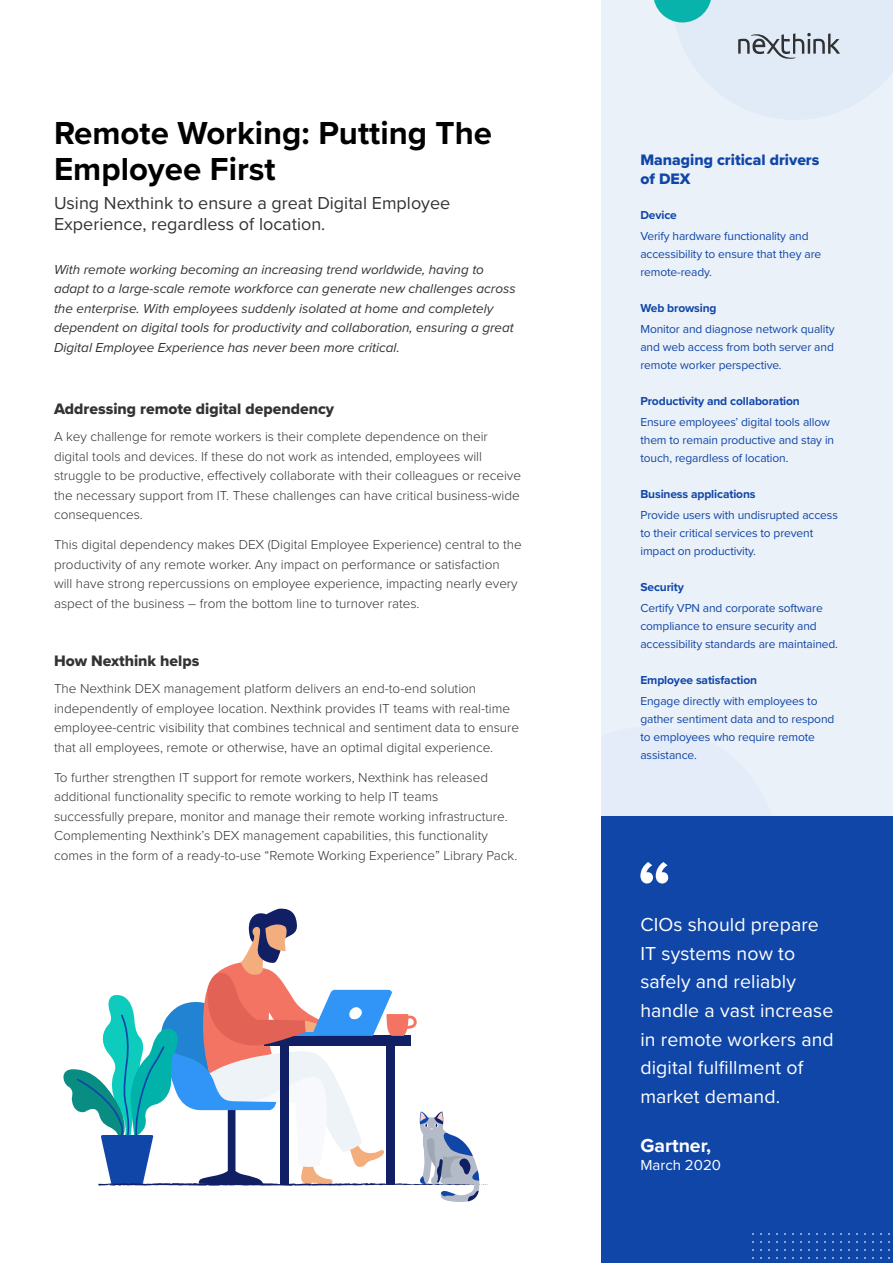
<style>
.page{position:relative;width:893px;height:1263px;background:#fff}
.page>*{position:absolute;margin:0;border:0;box-sizing:border-box;transform-origin:0 0}
.t1{font:700 75px "Proxima Nova";color:#fff}
.t2{font:700 33px/36px "Proxima Nova";color:#000}
.t3{font:19.5px/28.5px "Proxima Nova";letter-spacing:.005em;color:#fff}
.t4{font:700 19.5px "Proxima Nova";color:#fff}
.t5{font:18px/21px "Proxima Nova";color:#333}
.t6{font:15.75px "Proxima Nova Extrabld";color:#333}
.t7{font:15.75px/18.9px "Proxima Nova Extrabld";color:#1046a8}
.t8{font:15px "Proxima Nova";color:#fff}
.t9{font:300 13.5px/19.5px "Proxima Nova";color:#333}
.t10{font:italic 13.5px/19.5px "Proxima Nova";color:#333}
.t11{font:12px/18px "Proxima Nova";letter-spacing:-.01em;color:#1046a8}
.t12{font:700 12px "Proxima Nova";letter-spacing:-.01em;color:#1046a8}
</style>
<div class="page">
<svg style="left:63px;top:908px;width:425px;height:294px"></svg>
<div style="left:601px;top:0;width:292px;height:816px;background:#ebf1f8"></div>
<div style="left:601px;top:816px;width:292px;height:447px;background:#1046a8"></div>
<svg style="left:752px;top:1233px;width:138px;height:26px"></svg>
<svg style="left:654px;top:0;width:239px;height:120px"></svg>
<h2 class="t2" style="left:54px;top:114px;width:440px">Remote Working: Putting The<br>Employee First</h2>
<h3 class="t5" style="left:54px;top:191px;width:398px">Using Nexthink to ensure a great Digital Employee<br>Experience, regardless of location.</h3>
<p class="t10" style="left:54px;top:259px;width:463px">With remote working becoming an increasing trend worldwide, having to adapt to a large-scale remote workforce can generate new challenges across the enterprise. With employees suddenly isolated at home and completely dependent on digital tools for productivity and collaboration, ensuring a great Digital Employee Experience has never been more critical.</p>
<p class="t6" style="left:54px;top:397px;width:282px">Addressing remote digital dependency</p>
<p class="t9" style="left:54px;top:426px;width:469px">A key challenge for remote workers is their complete dependence on their digital tools and devices. If these do not work as intended, employees will struggle to be productive, effectively collaborate with their colleagues or receive the necessary support from IT. These challenges can have critical business-wide consequences.</p>
<p class="t9" style="left:54px;top:534px;width:469px">This digital dependency makes DEX (Digital Employee Experience) central to the productivity of any remote worker. Any impact on performance or satisfaction<br>will have strong repercussions on employee experience, impacting nearly every aspect of the business – from the bottom line to turnover rates.</p>
<p class="t6" style="left:54px;top:649px;width:147px">How Nexthink helps</p>
<p class="t9" style="left:54px;top:678px;width:467px">The Nexthink DEX management platform delivers an end-to-end solution independently of employee location. Nexthink provides IT teams with real-time employee-centric visibility that combines technical and sentiment data to ensure that all employees, remote or otherwise, have an optimal digital experience.</p>
<p class="t9" style="left:54px;top:766px;width:465px">To further strengthen IT support for remote workers, Nexthink has released additional functionality specific to remote working to help IT teams<br>successfully prepare, monitor and manage their remote working infrastructure.<br>Complementing Nexthink’s DEX management capabilities, this functionality comes in the form of a ready-to-use “Remote Working Experience” Library Pack.</p>
<p class="t7" style="left:640px;top:151px;width:181px">Managing critical drivers of DEX</p>
<p class="t12" style="left:640px;top:206px;width:38px">Device</p>
<p class="t11" style="left:640px;top:226px;width:182px">Verify hardware functionality and accessibility to ensure that they are remote-ready.</p>
<p class="t12" style="left:640px;top:299px;width:78px">Web browsing</p>
<p class="t11" style="left:640px;top:319px;width:196px;text-align:justify">Monitor and diagnose network quality and web access from both server and remote worker perspective.</p>
<p class="t12" style="left:640px;top:392px;width:161px">Productivity and collaboration</p>
<p class="t11" style="left:640px;top:412px;width:195px">Ensure employees’ digital tools allow them to remain productive and stay in touch, regardless of location.</p>
<p class="t12" style="left:640px;top:485px;width:117px">Business applications</p>
<p class="t11" style="left:640px;top:505px;width:199px">Provide users with undisrupted access to their critical services to prevent impact on productivity.</p>
<p class="t12" style="left:640px;top:578px;width:45px">Security</p>
<p class="t11" style="left:640px;top:598px;width:199px">Certify VPN and corporate software compliance to ensure security and accessibility standards are maintained.</p>
<p class="t12" style="left:640px;top:671px;width:118px">Employee satisfaction</p>
<p class="t11" style="left:640px;top:691px;width:195px">Engage directly with employees to gather sentiment data and to respond to employees who require remote assistance.</p>
<h1 class="t1" style="left:637px;top:832px;width:36px">“</h1>
<h3 class="t3" style="left:640px;top:910px;width:195px">CIOs should prepare<br>IT systems now to safely and reliably handle a vast increase in remote workers and digital fulfillment of market demand.</h3>
<h3 class="t4" style="left:640px;top:1131px;width:72px">Gartner,</h3>
<p class="t8" style="left:640px;top:1154px;width:82px">March 2020</p>
</div>
